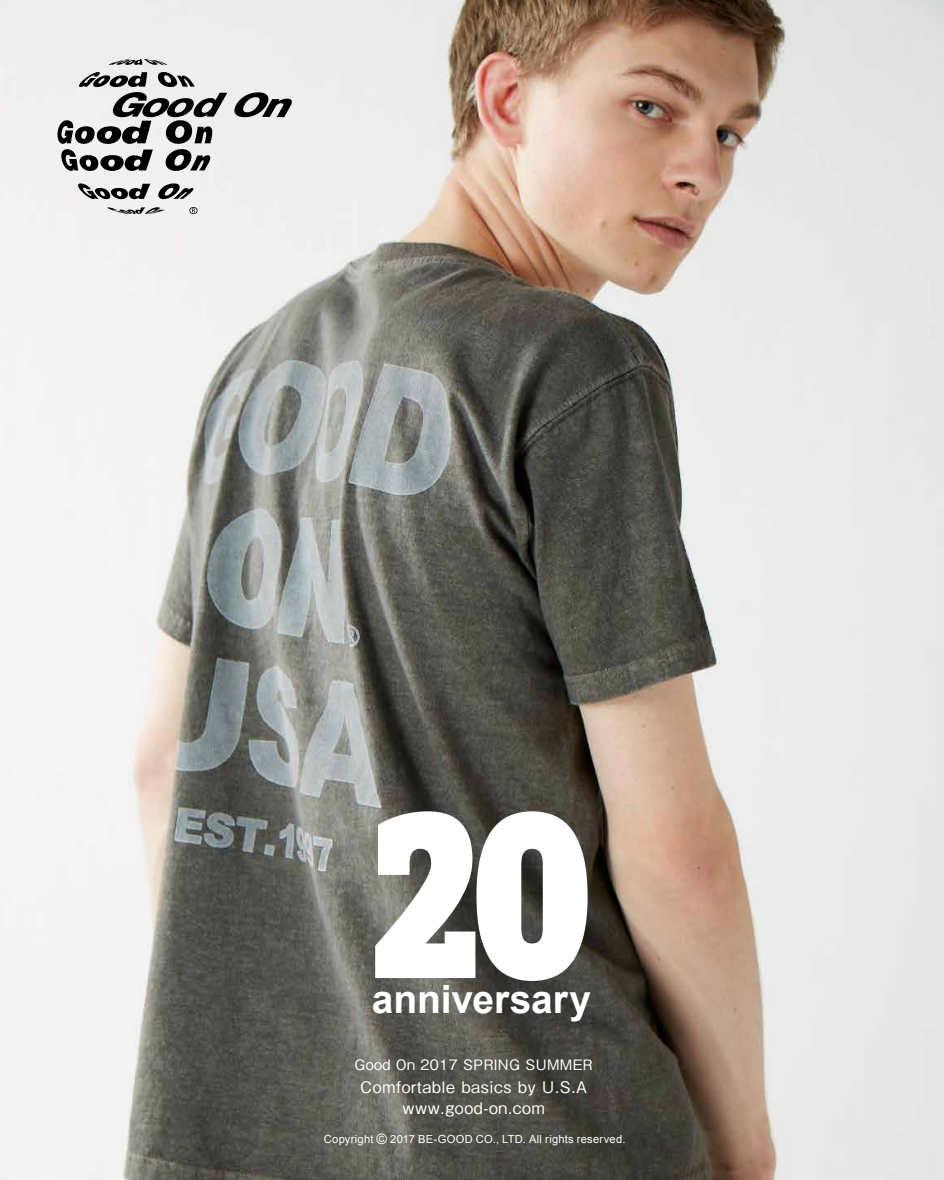
<style>
.page{position:relative;width:944px;height:1180px;background:#fff}
.page>*{position:absolute;margin:0;border:0;box-sizing:border-box;transform-origin:0 0}
.t1{font:210.38px "Alfa Slab One";color:#fff;scale:.75 1}
.t2{font:700 38.93px "Arial";color:#fff}
.t3{font:500 15.97px/21.6px "Gothic BBB Pro";letter-spacing:.04em;color:#fff;text-align:center}
.t4{font:500 14.4px "Gothic BBB Pro";letter-spacing:.025em;color:#fff}
.t5{font:11.25px "Arial";letter-spacing:.025em;color:#fff}
.s1{font-size:14.4px}
</style>
<div class="page">
<img style="left:0;top:0;width:944px;height:1180px">
<svg style="left:55px;top:59px;width:172px;height:115px"></svg>
<svg style="left:234px;top:92px;width:58px;height:25px"></svg>
<svg style="left:75px;top:182px;width:123px;height:33px"></svg>
<h1 class="t1" style="left:373px;top:760px;width:290px">20</h1>
<h2 class="t2" style="left:372px;top:974px;width:221px">anniversary</h2>
<p class="t4" style="left:354px;top:1053px;width:240px">Good On 2017 SPRING SUMMER</p>
<h3 class="t3" style="left:360px;top:1074px;width:228px">Comfortable basics by U.S.A www.good-on.com</h3>
<p class="t5" style="left:324px;top:1132px;width:303px">Copyright <span class="s1">©</span> 2017 BE-GOOD CO., LTD. All rights reserved.</p>
</div>
